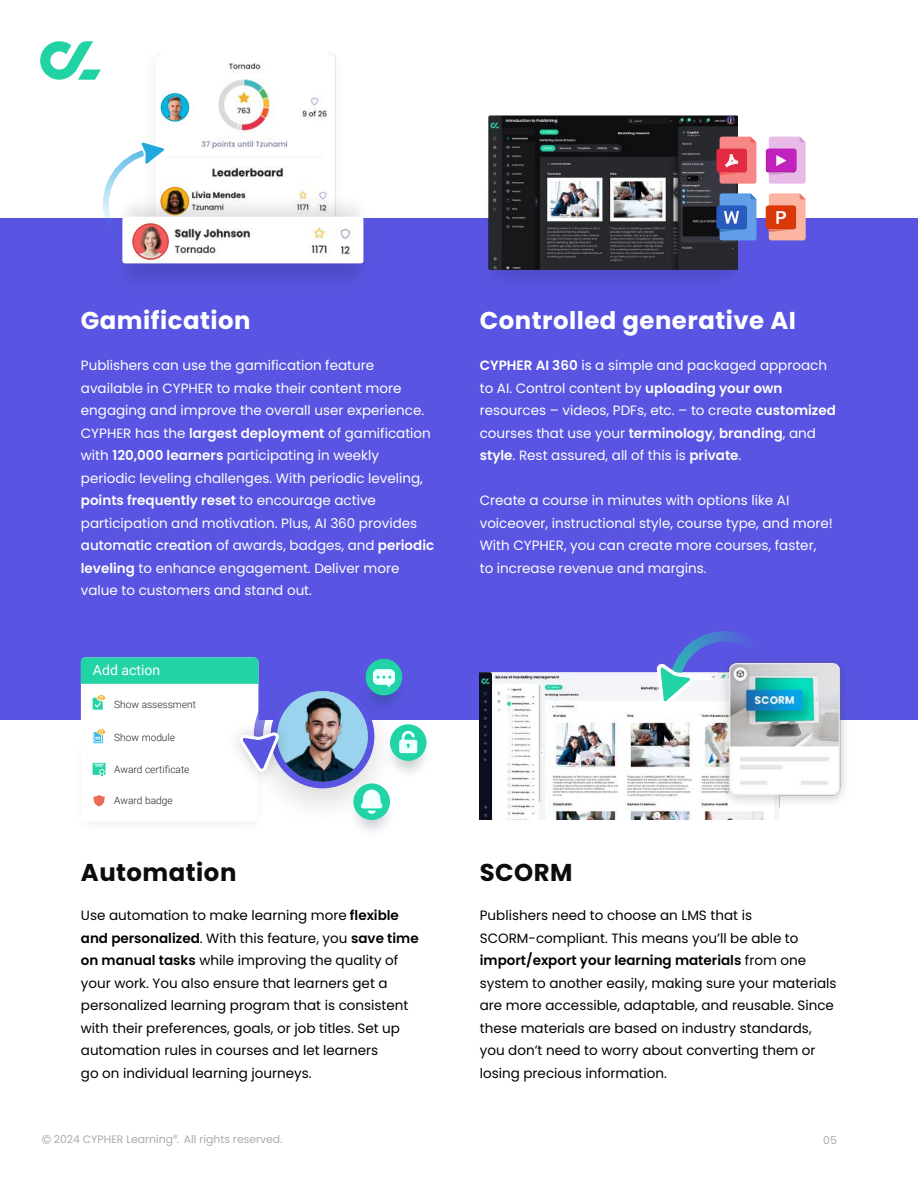
<style>
.page{position:relative;width:918px;height:1188px;background:#fff}
.page>*{position:absolute;margin:0;border:0;box-sizing:border-box;transform-origin:0 0}
.t1{font:700 24.3px "Poppins";letter-spacing:.02em;color:#fff}
.t2{font:700 24.3px "Poppins";letter-spacing:.02em;color:#0c0c0c}
.t3{font:14.1px "Roboto";color:#fff}
.t4{font:13.5px/22.5px "Poppins";color:#fff}
.t5{font:13.5px/22.5px "Poppins";color:#000}
.t6{font:10.8px "Poppins";color:#a9aaaa}
.t7{font:300 10.2px "Roboto";color:#231f20}
.s1{font-weight:600}
.s2{font-weight:500}
.s3{font-size:13.05px}
.s4{font-family:"Koz Go Pr 6 N"}
</style>
<div class="page">
<div style="left:0;top:218px;width:918px;height:502px;background:#5955e2"></div>
<img style="left:168px;top:52px;width:168px;height:102px">
<svg style="left:161px;top:93px;width:28px;height:29px"></svg>
<svg style="left:162px;top:94px;width:26px;height:26px"></svg>
<img style="left:168px;top:97px;width:20px;height:23px">
<svg style="left:40px;top:41px;width:128px;height:113px"></svg>
<img style="left:103px;top:154px;width:261px;height:127px">
<img style="left:122px;top:217px;width:241px;height:46px">
<svg style="left:132px;top:223px;width:37px;height:37px"></svg>
<svg style="left:134px;top:225px;width:33px;height:33px"></svg>
<img style="left:134px;top:227px;width:33px;height:31px">
<img style="left:488px;top:115px;width:249px;height:165px">
<div style="left:717px;top:149px;width:30px;height:23px;background:#e32c43;border-radius:3px"></div>
<svg style="left:720px;top:137px;width:36px;height:47px"></svg>
<div style="left:717px;top:206px;width:30px;height:23px;background:#2a5cbf;border-radius:3px"></div>
<svg style="left:720px;top:193px;width:36px;height:47px"></svg>
<div style="left:766px;top:206px;width:30px;height:23px;background:#db380a;border-radius:3px"></div>
<svg style="left:769px;top:193px;width:37px;height:47px"></svg>
<div style="left:766px;top:149px;width:31px;height:23px;background:#c121bd;border-radius:3px"></div>
<svg style="left:769px;top:137px;width:37px;height:47px"></svg>
<img style="left:80px;top:696px;width:155px;height:128px">
<div style="left:81px;top:657px;width:177px;height:165px;background:#fff;border-radius:5px"></div>
<svg style="left:93px;top:795px;width:12px;height:11px"></svg>
<img style="left:235px;top:783px;width:69px;height:41px">
<img style="left:235px;top:777px;width:64px;height:15px">
<img style="left:304px;top:777px;width:81px;height:55px">
<img style="left:341px;top:758px;width:84px;height:66px">
<div style="left:390px;top:724px;width:37px;height:37px;background:#9adcca;border-radius:50%"></div>
<img style="left:417px;top:726px;width:10px;height:32px">
<svg style="left:81px;top:657px;width:336px;height:120px"></svg>
<img style="left:480px;top:660px;width:365px;height:159px">
<img style="left:655px;top:631px;width:121px;height:106px">
<h1 class="t1" style="left:81px;top:306px;width:171px">Gamification</h1>
<p class="t4" style="left:81px;top:354px;width:355px">Publishers can use the gamification feature available in CYPHER to make their content more engaging and improve the overall user experience.<br>CYPHER has the <span class="s1">largest deployment</span> of gamification with <span class="s1">120,000 learners</span> participating in weekly periodic leveling challenges. With periodic leveling, <span class="s1">points frequently reset</span> to encourage active participation and motivation. Plus, AI 360 provides <span class="s2">automatic creation</span> of awards, badges, and <span class="s1">periodic leveling</span> to enhance engagement. Deliver more value to customers and stand out.</p>
<p class="t3" style="left:93px;top:660px;width:69px">Add action</p>
<p class="t7" style="left:114px;top:698px;width:83px">Show assessment</p>
<p class="t7" style="left:114px;top:730px;width:62px">Show module</p>
<p class="t7" style="left:114px;top:762px;width:77px">Award certificate</p>
<p class="t7" style="left:114px;top:794px;width:60px">Award badge</p>
<h1 class="t2" style="left:81px;top:859px;width:157px">Automation</h1>
<p class="t5" style="left:81px;top:904px;width:339px">Use automation to make learning more <span class="s1">flexible and personalized</span>. With this feature, you <span class="s1">save time on manual tasks</span> while improving the quality of your work. You also ensure that learners get a personalized learning program that is consistent with their preferences, goals, or job titles. Set up automation rules in courses and let learners<br>go on individual learning journeys.</p>
<h1 class="t1" style="left:480px;top:306px;width:318px">Controlled generative AI</h1>
<p class="t4" style="left:480px;top:354px;width:358px"><span class="s1">CYPHER AI 360</span> is a simple and packaged approach to AI. Control content by <span class="s1">uploading your own </span>resources – videos, PDFs, etc. – to create <span class="s1">customized </span>courses that use your <span class="s1">terminology</span>, <span class="s1">branding</span>, and <span class="s1">style</span>. Rest assured, all of this is <span class="s1">private</span>.</p>
<p class="t4" style="left:480px;top:489px;width:355px">Create a course in minutes with options like AI voiceover, instructional style, course type, and more!<br>With CYPHER, you can create more courses, faster, to increase revenue and margins.</p>
<h1 class="t2" style="left:480px;top:859px;width:94px">SCORM</h1>
<p class="t5" style="left:480px;top:904px;width:358px">Publishers need to choose an LMS that is SCORM-compliant. This means you’ll be able to <span class="s1">import/export your learning materials</span> from one system to another easily, making sure your materials are more accessible, adaptable, and reusable. Since these materials are based on industry standards, you don’t need to worry about converting them or losing precious information.</p>
<p class="t6" style="left:42px;top:1133px;width:243px"><span class="s3">©</span> 2024 CYPHER Learning<span class="s4">®</span>. All rights reserved.</p>
<p class="t6" style="left:823px;top:1134px;width:15px">05</p>
</div>
